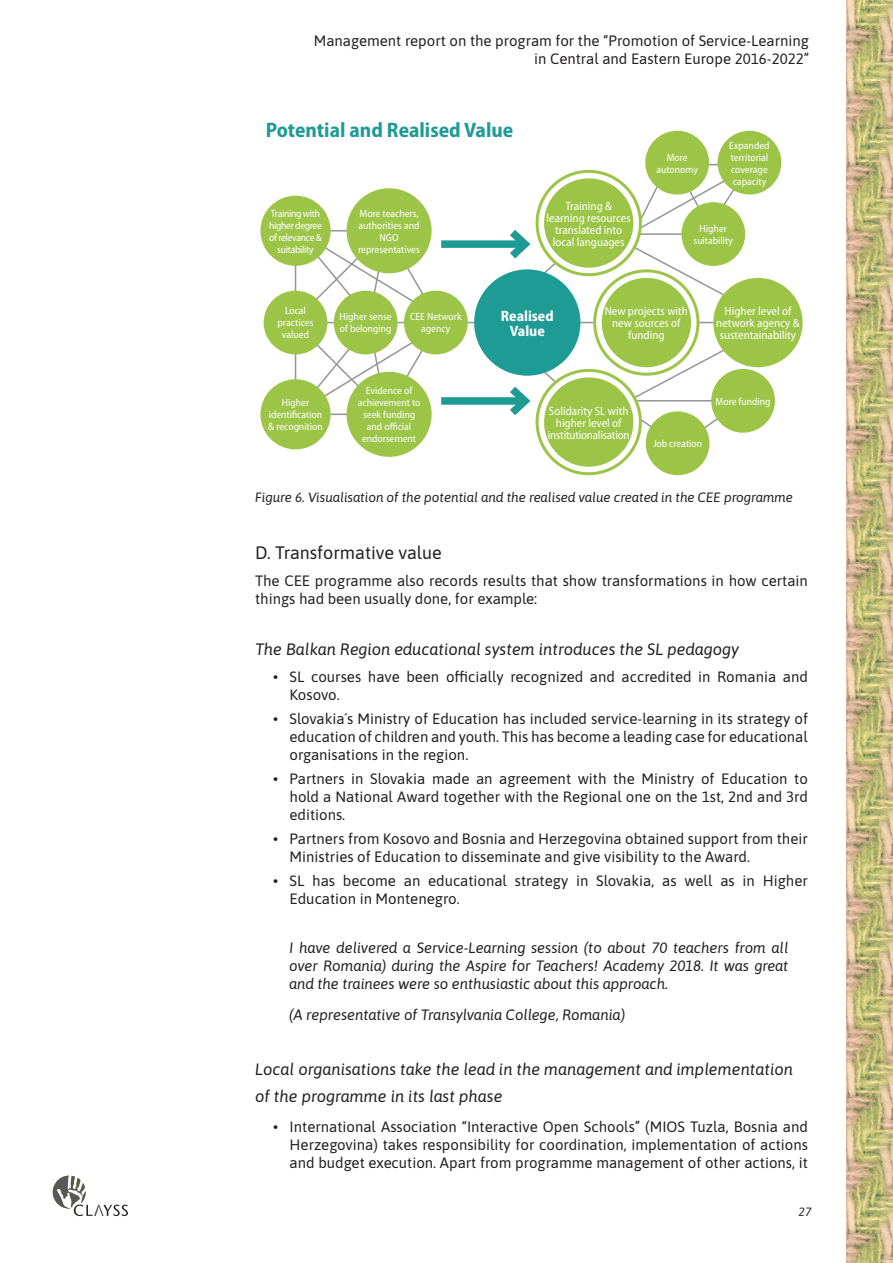
<style>
.page{position:relative;width:893px;height:1263px;background:#fff}
.page>*{position:absolute;margin:0;border:0;box-sizing:border-box;transform-origin:0 0}
.t1{font:700 semi-condensed 21px "Myriad Pro";color:#1f9b96}
.Subtitulo_chico_Dest{font:18px "Asap";color:#231f20}
.Destacado_2{font:italic 16.5px/27px "Asap";color:#231f20}
.texto_corrido{font:15px/18px "Asap";color:#231f20}
.citas{font:italic 15px/18px "Asap";letter-spacing:-.005em;color:#231f20;text-align:justify}
.t2{font:700 semi-condensed 15px/15px "Myriad Pro";color:#fff;text-align:center}
.escuelas{font:italic 13.5px "Asap";letter-spacing:-.005em;color:#231f20}
.t3{font:semi-condensed 12px/12px "Myriad Pro";color:#fff;text-align:center}
.t4{font:italic 12px "Asap";color:#231f20}
.t5{font:semi-condensed 10.5px/12px "Myriad Pro";color:#fff;text-align:center}
.t6{font:semi-condensed 10.5px/12px "Myriad Pro";letter-spacing:-.03em;color:#fff;text-align:center}
</style>
<div class="page">
<svg style="left:53px;top:1175px;width:75px;height:42px"></svg>
<img style="left:846px;top:0;width:47px;height:1263px">
<svg style="left:294px;top:227px;width:147px;height:189px"></svg>
<hr style="left:301px;top:322px;width:293px;height:1px;background:#939598">
<hr style="left:297px;top:230px;width:95px;height:1px;background:#939598">
<hr style="left:297px;top:414px;width:95px;height:1px;background:#939598">
<div style="left:474px;top:269px;width:106px;height:107px;background:#1f9b96;border-radius:50%"></div>
<div style="left:713px;top:278px;width:90px;height:89px;background:#9cc548;border-radius:50%"></div>
<div style="left:602px;top:278px;width:89px;height:89px;background:#9cc548;border-radius:50%"></div>
<div style="left:718px;top:131px;width:63px;height:64px;background:#9cc548;border-radius:50%"></div>
<svg style="left:632px;top:157px;width:143px;height:289px"></svg>
<div style="left:544px;top:178px;width:89px;height:90px;background:#9cc548;border-radius:50%"></div>
<div style="left:536px;top:170px;width:106px;height:106px;border:3px solid #9cc548;border-radius:50%"></div>
<div style="left:645px;top:131px;width:64px;height:64px;background:#9cc548;border-radius:50%"></div>
<div style="left:681px;top:202px;width:64px;height:64px;background:#9cc548;border-radius:50%"></div>
<div style="left:646px;top:411px;width:63px;height:64px;background:#9cc548;border-radius:50%"></div>
<div style="left:544px;top:377px;width:89px;height:90px;background:#9cc548;border-radius:50%"></div>
<div style="left:536px;top:369px;width:106px;height:106px;border:3px solid #9cc548;border-radius:50%"></div>
<div style="left:347px;top:188px;width:85px;height:85px;background:#9cc548;border-radius:50%"></div>
<div style="left:347px;top:372px;width:85px;height:85px;background:#9cc548;border-radius:50%"></div>
<div style="left:334px;top:291px;width:64px;height:63px;background:#9cc548;border-radius:50%"></div>
<div style="left:404px;top:291px;width:64px;height:63px;background:#9cc548;border-radius:50%"></div>
<hr style="left:295px;top:231px;width:1px;height:189px;background:#939598">
<div style="left:260px;top:196px;width:71px;height:70px;background:#9cc548;border-radius:50%"></div>
<div style="left:260px;top:379px;width:71px;height:70px;background:#9cc548;border-radius:50%"></div>
<div style="left:264px;top:291px;width:63px;height:63px;background:#9cc548;border-radius:50%"></div>
<div style="left:441px;top:397px;width:84px;height:8px;background:#1f9b96"></div>
<div style="left:441px;top:240px;width:84px;height:8px;background:#1f9b96"></div>
<svg style="left:489px;top:222px;width:68px;height:201px"></svg>
<p class="texto_corrido" style="left:314px;top:31px;width:497px;text-align:right">Management report on the program for the “Promotion of Service-Learning in Central and Eastern Europe 2016-2022”</p>
<p class="t1" style="left:266px;top:116px;width:249px">Potential and Realised Value</p>
<p class="t6" style="left:269px;top:207px;width:54px">Training with higher degree of relevance &amp; suitability</p>
<p class="t5" style="left:358px;top:207px;width:63px">More teachers, authorities and<br>NGO representatives</p>
<p class="t3" style="left:547px;top:199px;width:86px">Training &amp; learning resources translated into local languages</p>
<p class="t5" style="left:656px;top:151px;width:43px">More autonomy</p>
<p class="t5" style="left:729px;top:139px;width:42px;text-align:left">Expanded territorial coverage capacity</p>
<p class="t5" style="left:693px;top:222px;width:41px">Higher suitability</p>
<p class="t5" style="left:278px;top:305px;width:38px">Local practices valued</p>
<p class="t5" style="left:340px;top:311px;width:54px;text-align:left">Higher sense of belonging</p>
<p class="t5" style="left:410px;top:311px;width:53px">CEE Network agency</p>
<p class="t5" style="left:268px;top:397px;width:56px">Higher identification &amp; recognition</p>
<p class="t5" style="left:358px;top:385px;width:64px">Evidence of achievement to seek funding and official endorsement</p>
<p class="t2" style="left:501px;top:308px;width:54px">Realised<br>Value</p>
<p class="t3" style="left:716px;top:305px;width:85px">Higher level of network agency &amp; sustentainability</p>
<p class="t3" style="left:605px;top:305px;width:85px">New projects with new sources of funding</p>
<p class="t3" style="left:548px;top:404px;width:83px">Solidarity SL with higher level of institutionalisation</p>
<p class="t5" style="left:653px;top:438px;width:51px">Job creation</p>
<p class="t5" style="left:716px;top:395px;width:56px">More funding</p>
<p class="escuelas" style="left:255px;top:488px;width:539px">Figure 6. Visualisation of the potential and the realised value created in the CEE programme</p>
<p class="Subtitulo_chico_Dest" style="left:255px;top:541px;width:188px">D. Transformative value</p>
<p class="texto_corrido" style="left:255px;top:571px;width:554px">The CEE programme also records results that show transformations in how certain things had been usually done, for example:</p>
<p class="Destacado_2" style="left:255px;top:635px;width:485px">The Balkan Region educational system introduces the SL pedagogy</p>
<p class="texto_corrido" style="left:290px;top:667px;width:520px;text-indent:-16px">• SL courses have been officially recognized and accredited in Romania and<br>Kosovo.</p>
<p class="texto_corrido" style="left:290px;top:709px;width:520px;text-align:justify;text-indent:-16px">• Slovakia´s Ministry of Education has included service-learning in its strategy of education of children and youth. This has become a leading case for educational organisations in the region.</p>
<p class="texto_corrido" style="left:290px;top:769px;width:520px;text-align:justify;text-indent:-16px">• Partners in Slovakia made an agreement with the Ministry of Education to hold a National Award together with the Regional one on the 1st, 2nd and 3rd editions.</p>
<p class="texto_corrido" style="left:290px;top:829px;width:520px;text-indent:-16px">• Partners from Kosovo and Bosnia and Herzegovina obtained support from their<br>Ministries of Education to disseminate and give visibility to the Award.</p>
<p class="texto_corrido" style="left:290px;top:871px;width:520px;text-indent:-16px">• SL has become an educational strategy in Slovakia, as well as in Higher<br>Education in Montenegro.</p>
<p class="citas" style="left:289px;top:938px;width:501px">I have delivered a Service-Learning session (to about 70 teachers from all over Romania) during the Aspire for Teachers! Academy 2018. It was great and the trainees were so enthusiastic about this approach.</p>
<p class="citas" style="left:289px;top:1004px;width:338px">(A representative of Transylvania College, Romania)</p>
<p class="Destacado_2" style="left:255px;top:1055px;width:539px">Local organisations take the lead in the management and implementation of the programme in its last phase</p>
<p class="texto_corrido" style="left:290px;top:1117px;width:520px;text-align:justify;text-indent:-16px">• International Association “Interactive Open Schools” (MIOS Tuzla, Bosnia and Herzegovina) takes responsibility for coordination, implementation of actions and budget execution. Apart from programme management of other actions, it</p>
<p class="t4" style="left:799px;top:1204px;width:14px">27</p>
</div>
